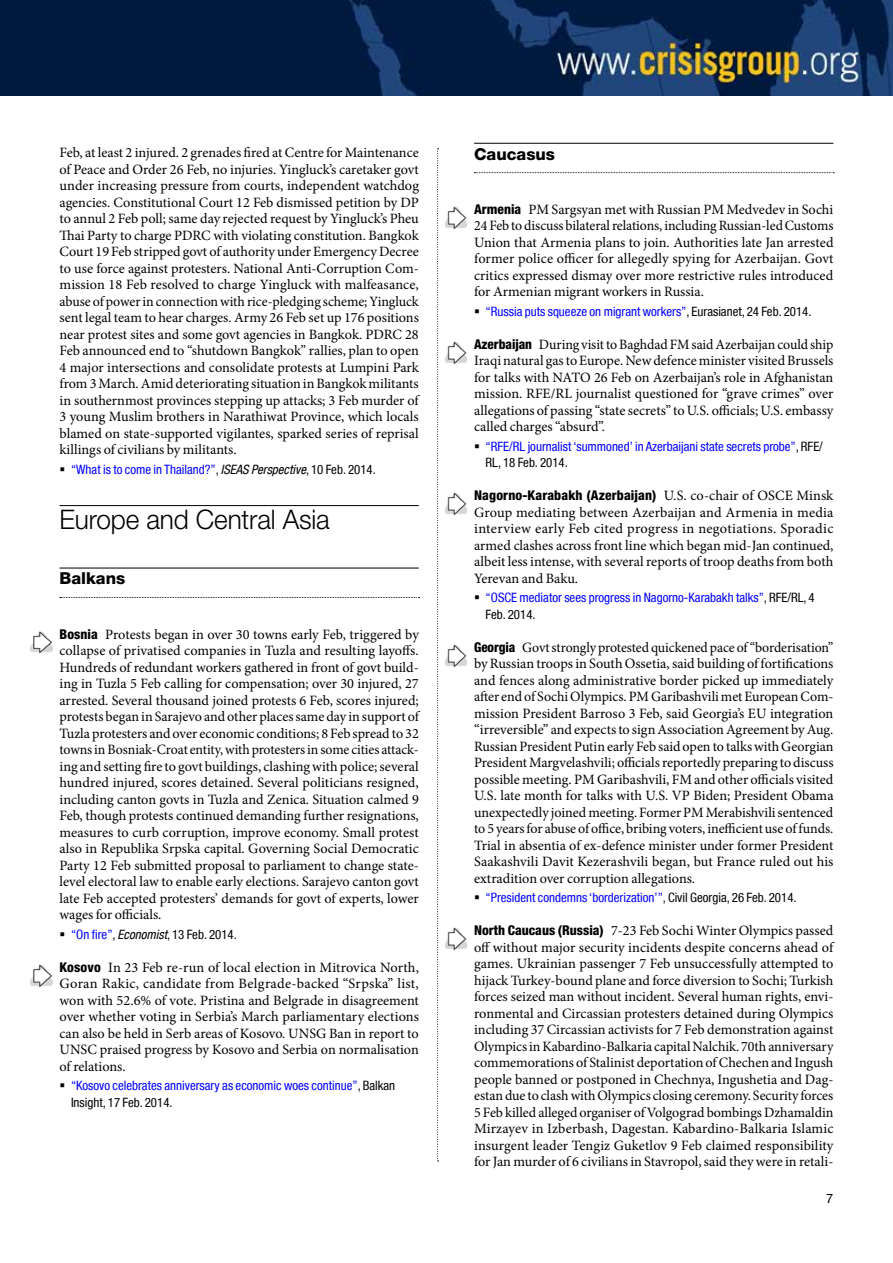
<style>
.page{position:relative;width:893px;height:1263px;background:#fff}
.page>*{position:absolute;margin:0;border:0;box-sizing:border-box;transform-origin:0 0}
.t1{font:300 27px "Helvetica Neue";letter-spacing:-.005em;color:#000}
.t2{font:800 16.5px "Helvetica Neue";color:#000}
.t3{font:14.25px/16.5px "Minion Pro";color:#000;text-align:justify}
.t4{font:800 condensed 13.5px "Helvetica Neue";letter-spacing:.01em;color:#000}
.t5{font:condensed 12.9px/16.5px "Helvetica Neue LT";color:#00f}
.t6{font:condensed 12.9px "Helvetica Neue LT";color:#000}
.t7{font:12.9px "Helvetica Neue";color:#000}
.s1{color:#000}
.s2{font-style:italic;color:#000}
.s3{font-family:"Helvetica Neue";font-weight:800;font-stretch:condensed;font-size:13.5px}
.s4{color:#00f}
.s5{font-style:italic}
.s6{font-family:"Minion Pro";font-weight:400;font-stretch:normal;font-size:14.25px}
</style>
<div class="page">
<img style="left:0;top:0;width:893px;height:96px">
<svg style="left:437px;top:148px;width:2px;height:1013px"></svg>
<hr style="left:60px;top:505px;width:359px;height:1px;background:#000">
<hr style="left:60px;top:568px;width:359px;height:1px;background:#000">
<svg style="left:60px;top:597px;width:359px;height:1px"></svg>
<img style="left:30px;top:631px;width:23px;height:22px">
<img style="left:30px;top:964px;width:23px;height:23px">
<hr style="left:474px;top:143px;width:359px;height:1px;background:#000">
<svg style="left:474px;top:172px;width:360px;height:1px"></svg>
<img style="left:445px;top:206px;width:22px;height:23px">
<img style="left:445px;top:341px;width:22px;height:23px">
<img style="left:445px;top:492px;width:22px;height:23px">
<img style="left:445px;top:644px;width:22px;height:23px">
<img style="left:445px;top:927px;width:22px;height:23px">
<p class="t3" style="left:60px;top:145px;width:361px">Feb, at least 2 injured. 2 grenades fired at Centre for Maintenance of Peace and Order 26 Feb, no injuries. Yingluck’s caretaker govt under increasing pressure from courts, independent watchdog agencies. Constitutional Court 12 Feb dismissed petition by DP to annul 2 Feb poll; same day rejected request by Yingluck’s Pheu Thai Party to charge PDRC with violating constitution. Bangkok Court 19 Feb stripped govt of authority under Emergency Decree to use force against protesters. National Anti-Corruption Com&shy;mission 18 Feb resolved to charge Yingluck with malfeasance, abuse of power in connection with rice-pledging scheme; Yingluck sent legal team to hear charges. Army 26 Feb set up 176 positions near protest sites and some govt agencies in Bangkok. PDRC 28<br>Feb announced end to “shutdown Bangkok” rallies, plan to open 4 major intersections and consolidate protests at Lumpini Park from 3 March. Amid deteriorating situation in Bangkok militants in southernmost provinces stepping up attacks; 3 Feb murder of 3 young Muslim brothers in Narathiwat Province, which locals blamed on state-supported vigilantes, sparked series of reprisal killings of civilians by militants.</p>
<p class="t5" style="left:71px;top:461px;width:306px">“What is to come in Thailand?”<span class="s1">,</span> <span class="s2">ISEAS Perspective</span><span class="s1">, 10 Feb. 2014.</span></p>
<h1 class="t1" style="left:60px;top:503px;width:272px">Europe and Central Asia</h1>
<p class="t2" style="left:60px;top:569px;width:67px">Balkans</p>
<p class="t3" style="left:60px;top:626px;width:361px"><span class="s3">Bosnia</span> Protests began in over 30 towns early Feb, triggered by collapse of privatised companies in Tuzla and resulting layoffs.<br>Hundreds of redundant workers gathered in front of govt build&shy;ing in Tuzla 5 Feb calling for compensation; over 30 injured, 27 arrested. Several thousand joined protests 6 Feb, scores injured; protests began in Sarajevo and other places same day in support of Tuzla protesters and over economic conditions; 8 Feb spread to 32 towns in Bosniak-Croat entity, with protesters in some cities attack&shy;ing and setting fire to govt buildings, clashing with police; several hundred injured, scores detained. Several politicians resigned, including canton govts in Tuzla and Zenica. Situation calmed 9<br>Feb, though protests continued demanding further resignations, measures to curb corruption, improve economy. Small protest also in Republika Srpska capital. Governing Social Democratic Party 12 Feb submitted proposal to parliament to change state&shy;level electoral law to enable early elections. Sarajevo canton govt late Feb accepted protesters’ demands for govt of experts, lower wages for officials.</p>
<p class="t6" style="left:71px;top:927px;width:167px"><span class="s4">“On fire”</span>, <span class="s5">Economist</span>, 13 Feb. 2014.</p>
<p class="t3" style="left:60px;top:959px;width:361px"><span class="s3">Kosovo</span> In 23 Feb re-run of local election in Mitrovica North, Goran Rakic, candidate from Belgrade-backed “Srpska” list, won with 52.6% of vote. Pristina and Belgrade in disagreement over whether voting in Serbia’s March parliamentary elections can also be held in Serb areas of Kosovo. UNSG Ban in report to UNSC praised progress by Kosovo and Serbia on normalisation of relations.</p>
<p class="t5" style="left:71px;top:1077px;width:326px">“Kosovo celebrates anniversary as economic woes continue”<span class="s1">, Balkan<br>Insight, 17 Feb. 2014.</span></p>
<p class="t2" style="left:474px;top:144px;width:83px">Caucasus</p>
<p class="t3" style="left:474px;top:201px;width:361px"><span class="s3">Armenia</span> PM Sargsyan met with Russian PM Medvedev in Sochi 24 Feb to discuss bilateral relations, including Russian-led Customs Union that Armenia plans to join. Authorities late Jan arrested former police officer for allegedly spying for Azerbaijan. Govt critics expressed dismay over more restrictive rules introduced for Armenian migrant workers in Russia.</p>
<p class="t5" style="left:486px;top:303px;width:327px">“Russia puts squeeze on migrant workers”<span class="s1">, Eurasianet, 24 Feb. 2014.</span></p>
<p class="t3" style="left:474px;top:336px;width:361px"><span class="s3">Azerbaijan</span> During visit to Baghdad FM said Azerbaijan could ship Iraqi natural gas to Europe. New defence minister visited Brussels for talks with NATO 26 Feb on Azerbaijan’s role in Afghanistan mission. RFE/RL journalist questioned for “grave crimes” over allegations of passing “state secrets” to U.S. officials; U.S. embassy called charges “absurd”.</p>
<p class="t5" style="left:486px;top:438px;width:339px">“RFE/RL journalist ‘summoned’ in Azerbaijani state secrets probe”<span class="s1">, RFE/<br>RL, 18 Feb. 2014.</span></p>
<p class="t4" style="left:474px;top:487px;width:361px">Nagorno-Karabakh (Azerbaijan) <span class="s6">U.S. co-chair of OSCE Minsk</span></p>
<p class="t3" style="left:474px;top:504px;width:361px">Group mediating between Azerbaijan and Armenia in media interview early Feb cited progress in negotiations. Sporadic armed clashes across front line which began mid-Jan continued, albeit less intense, with several reports of troop deaths from both Yerevan and Baku.</p>
<p class="t5" style="left:486px;top:589px;width:331px">“OSCE mediator sees progress in Nagorno-Karabakh talks”<span class="s1">, RFE/RL, 4<br>Feb. 2014.</span></p>
<p class="t3" style="left:474px;top:639px;width:361px"><span class="s3">Georgia</span> Govt strongly protested quickened pace of “borderisation” by Russian troops in South Ossetia, said building of fortifications and fences along administrative border picked up immediately after end of Sochi Olympics. PM Garibashvili met European Com&shy;mission President Barroso 3 Feb, said Georgia’s EU integration “irreversible” and expects to sign Association Agreement by Aug.<br>Russian President Putin early Feb said open to talks with Georgian President Margvelashvili; officials reportedly preparing to discuss possible meeting. PM Garibashvili, FM and other officials visited U.S. late month for talks with U.S. VP Biden; President Obama unexpectedly joined meeting. Former PM Merabishvili sentenced to 5 years for abuse of office, bribing voters, inefficient use of funds.<br>Trial in absentia of ex-defence minister under former President Saakashvili Davit Kezerashvili began, but France ruled out his extradition over corruption allegations.</p>
<p class="t5" style="left:486px;top:889px;width:312px">“President condemns ‘borderization’”<span class="s1">, Civil Georgia, 26 Feb. 2014.</span></p>
<p class="t3" style="left:474px;top:923px;width:361px"><span class="s3">North Caucaus (Russia)</span> 7-23 Feb Sochi Winter Olympics passed off without major security incidents despite concerns ahead of games. Ukrainian passenger 7 Feb unsuccessfully attempted to hijack Turkey-bound plane and force diversion to Sochi; Turkish forces seized man without incident. Several human rights, envi&shy;ronmental and Circassian protesters detained during Olympics including 37 Circassian activists for 7 Feb demonstration against Olympics in Kabardino-Balkaria capital Nalchik. 70th anniversary commemorations of Stalinist deportation of Chechen and Ingush people banned or postponed in Chechnya, Ingushetia and Dag&shy;estan due to clash with Olympics closing ceremony. Security forces 5 Feb killed alleged organiser of Volgograd bombings Dzhamaldin Mirzayev in Izberbash, Dagestan. Kabardino-Balkaria Islamic insurgent leader Tengiz Guketlov 9 Feb claimed responsibility for Jan murder of 6 civilians in Stavropol, said they were in retali-</p>
<p class="t7" style="left:826px;top:1191px;width:9px">7</p>
</div>
